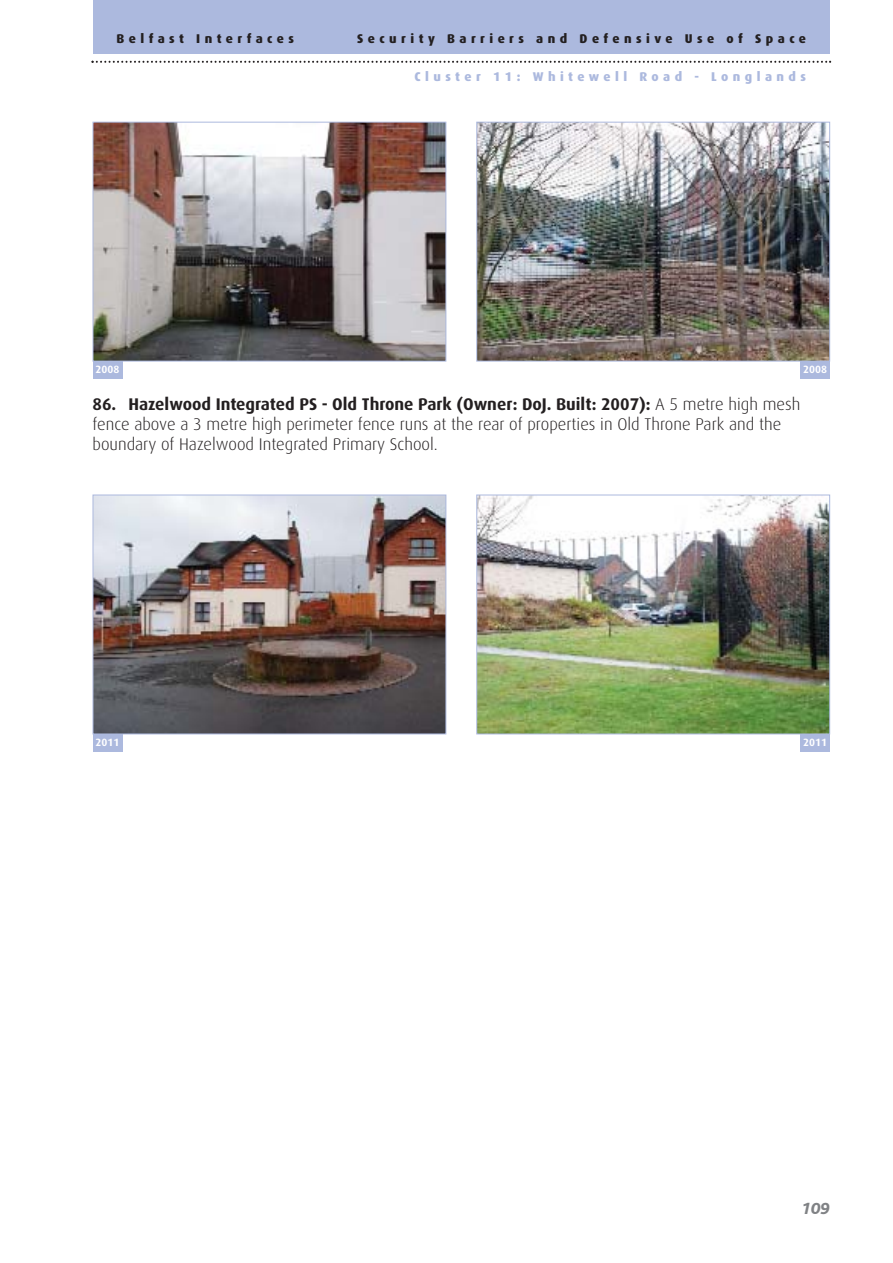
<style>
.page{position:relative;width:893px;height:1263px;background:#fff}
.page>*{position:absolute;margin:0;border:0;box-sizing:border-box;transform-origin:0 0}
.t1{font:300 16.95px/20.2px "Dax";color:#231f20}
.t2{font:italic 800 16.95px "Bliss";color:#808285}
.t3{font:800 12.75px "Dax";letter-spacing:.35em;color:#231f20}
.t4{font:800 12.75px "Dax";letter-spacing:.35em;color:#acb9de}
.t5{font:700 10.65px "Dax";color:#fff}
.s1{font-weight:700}
</style>
<div class="page">
<svg style="left:91px;top:61px;width:740px;height:2px"></svg>
<div style="left:93px;top:0;width:737px;height:54px;background:#acb9de"></div>
<img style="left:95px;top:124px;width:349px;height:236px">
<div style="left:93px;top:122px;width:353px;height:240px;border:1px solid #acb9de"></div>
<img style="left:478px;top:124px;width:350px;height:236px">
<div style="left:476px;top:122px;width:354px;height:240px;border:1px solid #acb9de"></div>
<img style="left:95px;top:497px;width:349px;height:235px">
<div style="left:93px;top:495px;width:353px;height:239px;border:1px solid #acb9de"></div>
<img style="left:478px;top:497px;width:350px;height:235px">
<div style="left:476px;top:495px;width:354px;height:239px;border:1px solid #acb9de"></div>
<div style="left:93px;top:361px;width:30px;height:18px;background:#acb9de"></div>
<div style="left:800px;top:361px;width:30px;height:18px;background:#acb9de"></div>
<div style="left:93px;top:734px;width:30px;height:18px;background:#acb9de"></div>
<div style="left:800px;top:734px;width:30px;height:18px;background:#acb9de"></div>
<p class="t3" style="left:117px;top:33px;width:179px">Belfast Interfaces</p>
<p class="t3" style="left:357px;top:33px;width:450px">Security Barriers and Defensive Use of Space</p>
<p class="t4" style="left:414px;top:71px;width:393px">Cluster 11: Whitewell Road - Longlands</p>
<p class="t5" style="left:96px;top:364px;width:25px">2008</p>
<p class="t5" style="left:803px;top:364px;width:25px">2008</p>
<p class="t1" style="left:93px;top:395px;width:709px"><span class="s1">86. Hazelwood Integrated PS - Old Throne Park (Owner: DoJ. Built: 2007):</span> A 5 metre high mesh fence above a 3 metre high perimeter fence runs at the rear of properties in Old Throne Park and the boundary of Hazelwood Integrated Primary School.</p>
<p class="t5" style="left:96px;top:738px;width:25px">2011</p>
<p class="t5" style="left:803px;top:738px;width:25px">2011</p>
<p class="t2" style="left:802px;top:1202px;width:30px">109</p>
</div>
